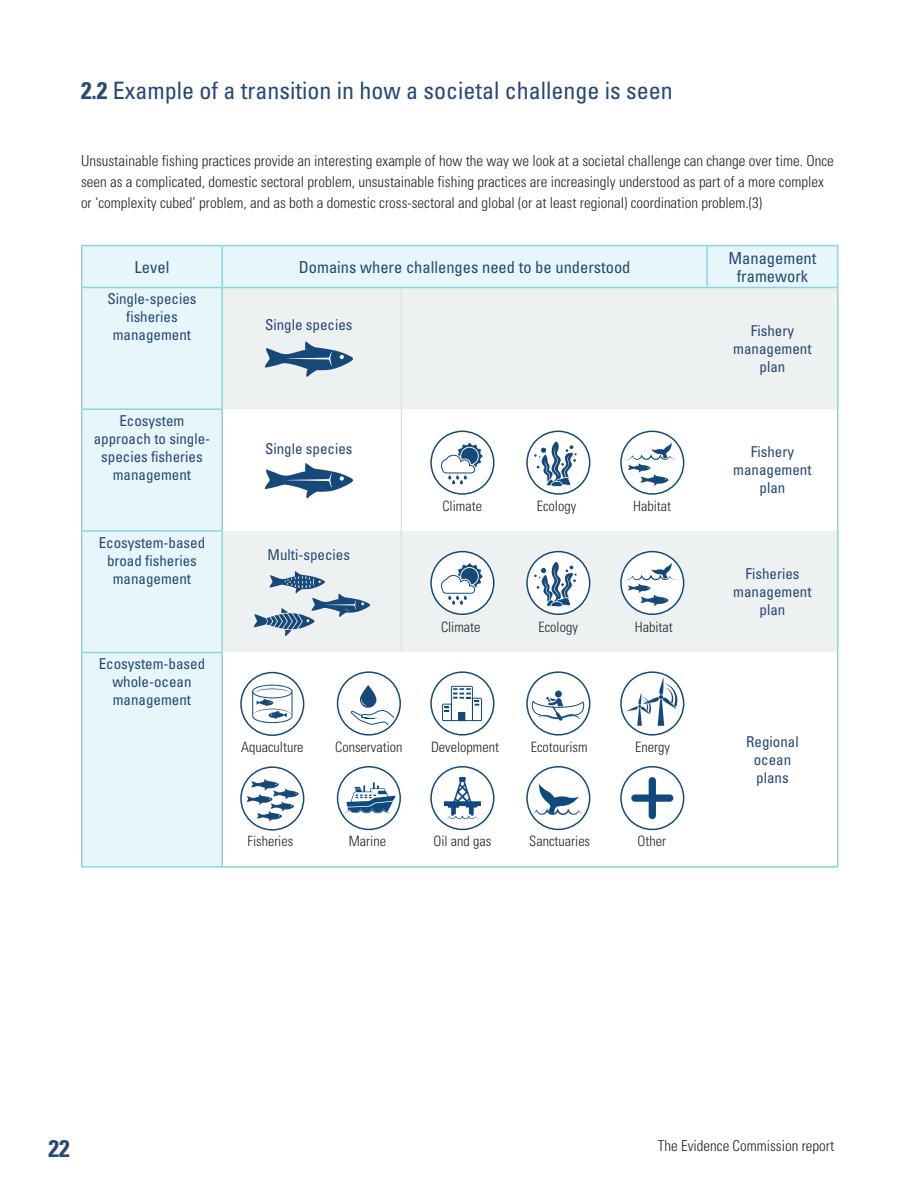
<style>
.page{position:relative;width:918px;height:1188px;background:#fff}
.page>*{position:absolute;margin:0;border:0;box-sizing:border-box;transform-origin:0 0}
.t1{font:condensed 24px "Univers LT Std";color:#264778}
.t2{font:700 condensed 24px "Univers";color:#254776}
.t3{font:condensed 16.5px/18px "Univers";color:#254776;text-align:center}
.t4{font:300 condensed 15px/21px "Univers";color:#1e252b}
.t5{font:condensed 15px/18px "Univers";color:#254776;text-align:center}
.t6{font:300 condensed 14.25px "Univers";color:#1e252b}
.s1{font-family:"Univers";font-weight:700}
</style>
<div class="page">
<div style="left:82px;top:246px;width:755px;height:41px;background:#e7f6fa"></div>
<div style="left:82px;top:288px;width:139px;height:578px;background:#e7f6fa"></div>
<div style="left:223px;top:288px;width:614px;height:364px;background:#eef1f2"></div>
<svg style="left:223px;top:409px;width:614px;height:122px"></svg>
<hr style="left:221px;top:288px;width:2px;height:120px;background:#8dd2e4">
<hr style="left:81px;top:408px;width:142px;height:2px;background:#8dd2e4">
<hr style="left:221px;top:410px;width:2px;height:120px;background:#8dd2e4">
<hr style="left:81px;top:530px;width:142px;height:2px;background:#8dd2e4">
<hr style="left:221px;top:532px;width:2px;height:120px;background:#8dd2e4">
<hr style="left:81px;top:652px;width:142px;height:1px;background:#8dd2e4">
<hr style="left:221px;top:653px;width:2px;height:213px;background:#8dd2e4">
<hr style="left:81px;top:245px;width:141px;height:1px;background:#8dd2e4">
<hr style="left:81px;top:246px;width:1px;height:41px;background:#8dd2e4">
<hr style="left:222px;top:245px;width:485px;height:1px;background:#8dd2e4">
<hr style="left:221px;top:246px;width:2px;height:41px;background:#8dd2e4">
<hr style="left:707px;top:245px;width:131px;height:1px;background:#8dd2e4">
<hr style="left:706px;top:246px;width:2px;height:41px;background:#8dd2e4">
<hr style="left:837px;top:246px;width:1px;height:41px;background:#8dd2e4">
<hr style="left:81px;top:288px;width:1px;height:120px;background:#8dd2e4">
<hr style="left:81px;top:287px;width:141px;height:1px;background:#8dd2e4">
<hr style="left:222px;top:287px;width:485px;height:1px;background:#8dd2e4">
<hr style="left:707px;top:287px;width:131px;height:1px;background:#8dd2e4">
<hr style="left:837px;top:288px;width:1px;height:121px;background:#8dd2e4">
<hr style="left:81px;top:410px;width:1px;height:120px;background:#8dd2e4">
<hr style="left:837px;top:409px;width:1px;height:122px;background:#8dd2e4">
<hr style="left:81px;top:532px;width:1px;height:120px;background:#8dd2e4">
<hr style="left:837px;top:531px;width:1px;height:122px;background:#8dd2e4">
<hr style="left:81px;top:653px;width:1px;height:213px;background:#8dd2e4">
<hr style="left:81px;top:866px;width:141px;height:2px;background:#8dd2e4">
<hr style="left:222px;top:866px;width:485px;height:2px;background:#8dd2e4">
<hr style="left:837px;top:653px;width:1px;height:213px;background:#8dd2e4">
<hr style="left:707px;top:866px;width:131px;height:2px;background:#8dd2e4">
<hr style="left:401px;top:288px;width:1px;height:364px;background:#dbdfe2">
<svg style="left:430px;top:431px;width:64px;height:64px"></svg>
<svg style="left:526px;top:431px;width:64px;height:64px"></svg>
<svg style="left:620px;top:431px;width:64px;height:64px"></svg>
<svg style="left:430px;top:551px;width:64px;height:64px"></svg>
<svg style="left:526px;top:551px;width:64px;height:64px"></svg>
<svg style="left:620px;top:551px;width:64px;height:64px"></svg>
<svg style="left:526px;top:671px;width:64px;height:65px"></svg>
<svg style="left:620px;top:671px;width:64px;height:65px"></svg>
<svg style="left:240px;top:672px;width:64px;height:64px"></svg>
<svg style="left:337px;top:671px;width:64px;height:65px"></svg>
<svg style="left:430px;top:671px;width:64px;height:65px"></svg>
<svg style="left:526px;top:766px;width:64px;height:64px"></svg>
<svg style="left:620px;top:766px;width:64px;height:64px"></svg>
<svg style="left:240px;top:766px;width:64px;height:65px"></svg>
<svg style="left:337px;top:766px;width:64px;height:64px"></svg>
<svg style="left:430px;top:766px;width:64px;height:64px"></svg>
<svg style="left:265px;top:463px;width:89px;height:36px"></svg>
<svg style="left:265px;top:341px;width:89px;height:36px;background:#94aac0"></svg>
<svg style="left:254px;top:571px;width:117px;height:65px;background:#becbd7"></svg>
<h1 class="t1" style="left:81px;top:75px;width:593px"><span class="s1">2.2</span> Example of a transition in how a societal challenge is seen</h1>
<p class="t4" style="left:81px;top:150px;width:754px">Unsustainable fishing practices provide an interesting example of how the way we look at a societal challenge can change over time. Once seen as a complicated, domestic sectoral problem, unsustainable fishing practices are increasingly understood as part of a more complex or ‘complexity cubed’ problem, and as both a domestic cross-sectoral and global (or at least regional) coordination problem.(3)</p>
<p class="t3" style="left:135px;top:257px;width:36px">Level</p>
<p class="t3" style="left:299px;top:257px;width:333px">Domains where challenges need to be understood</p>
<p class="t3" style="left:728px;top:248px;width:89px">Management framework</p>
<p class="t5" style="left:107px;top:290px;width:91px">Single-species fisheries management</p>
<p class="t5" style="left:265px;top:316px;width:89px">Single species</p>
<p class="t5" style="left:733px;top:321px;width:80px">Fishery management plan</p>
<p class="t5" style="left:94px;top:411px;width:118px">Ecosystem approach to single&shy;species fisheries management</p>
<p class="t5" style="left:99px;top:533px;width:108px">Ecosystem-based broad fisheries management</p>
<p class="t5" style="left:99px;top:655px;width:108px">Ecosystem-based whole-ocean management</p>
<p class="t5" style="left:265px;top:440px;width:89px">Single species</p>
<p class="t5" style="left:268px;top:545px;width:84px">Multi-species</p>
<p class="t6" style="left:442px;top:497px;width:41px">Climate</p>
<p class="t6" style="left:537px;top:497px;width:41px">Ecology</p>
<p class="t6" style="left:633px;top:497px;width:39px">Habitat</p>
<p class="t6" style="left:441px;top:618px;width:41px">Climate</p>
<p class="t6" style="left:538px;top:618px;width:41px">Ecology</p>
<p class="t6" style="left:635px;top:618px;width:39px">Habitat</p>
<p class="t6" style="left:241px;top:738px;width:64px">Aquaculture</p>
<p class="t6" style="left:335px;top:738px;width:69px">Conservation</p>
<p class="t6" style="left:431px;top:738px;width:70px">Development</p>
<p class="t6" style="left:531px;top:738px;width:58px">Ecotourism</p>
<p class="t6" style="left:635px;top:738px;width:36px">Energy</p>
<p class="t6" style="left:247px;top:833px;width:47px">Fisheries</p>
<p class="t6" style="left:349px;top:833px;width:39px">Marine</p>
<p class="t6" style="left:434px;top:833px;width:59px">Oil and gas</p>
<p class="t6" style="left:529px;top:833px;width:62px">Sanctuaries</p>
<p class="t6" style="left:638px;top:833px;width:30px">Other</p>
<p class="t5" style="left:733px;top:443px;width:80px">Fishery management plan</p>
<p class="t5" style="left:733px;top:565px;width:80px">Fisheries management plan</p>
<p class="t5" style="left:746px;top:733px;width:54px">Regional ocean plans</p>
<h1 class="t2" style="left:49px;top:1134px;width:23px">22</h1>
<p class="t4" style="left:658px;top:1135px;width:178px">The Evidence Commission report</p>
</div>
